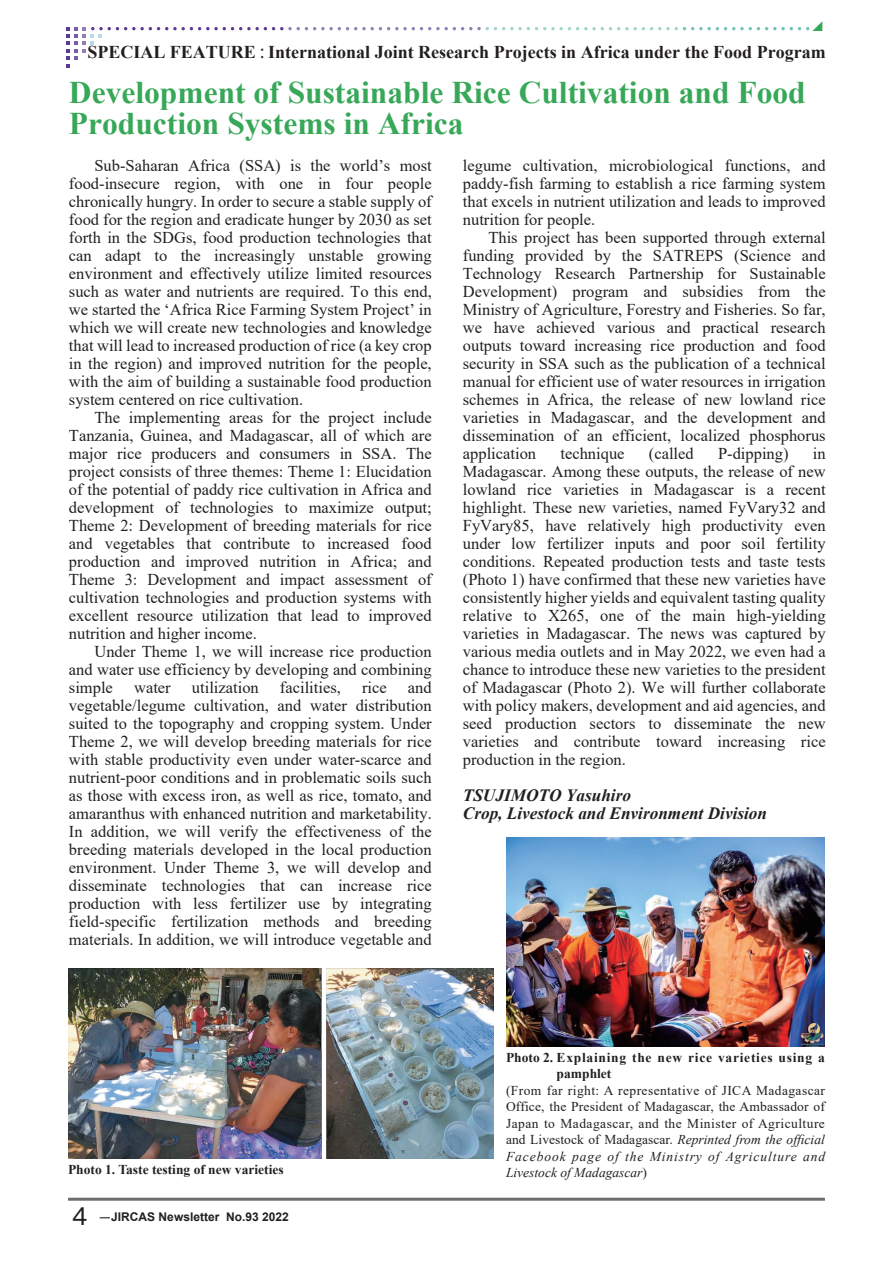
<style>
.page{position:relative;width:893px;height:1263px;background:#fff}
.page>*{position:absolute;margin:0;border:0;box-sizing:border-box;transform-origin:0 0}
.t1{font:700 31.5px/31.5px "Times New Roman";color:#37a858}
.t2{font:700 18px "Times New Roman";color:#231f20}
.t3{font:italic 700 17.25px/18px "Times New Roman";color:#231f20}
.t4{font:16.5px/18px "Times New Roman";color:#231f20;text-align:justify}
.t5{font:13.5px/16.5px "Times New Roman";letter-spacing:.02em;color:#231f20;text-align:justify}
.t6{font:700 13.5px/16.5px "Times New Roman";letter-spacing:.055em;color:#231f20}
.t7{font:700 13.5px "Times New Roman";color:#231f20}
.t8{font:700 12px "Arial";color:#231f20}
.s1{font-family:"Koz Go Pr 6 N";font-weight:400}
.s2{font-family:"Gothic MB101 Pr 6 N";font-weight:400;font-size:22.5px}
.s3{font-family:"Hira Kaku Std N W1";font-weight:400;font-size:22.5px}
.s4{font-style:italic}
</style>
<div class="page">
<svg style="left:66px;top:21px;width:756px;height:47px"></svg>
<hr style="left:68px;top:1198px;width:757px;height:3px;background:#6c6d70">
<img style="left:68px;top:968px;width:253px;height:191px">
<img style="left:506px;top:838px;width:319px;height:208px">
<img style="left:326px;top:968px;width:167px;height:191px">
<p class="t2" style="left:87px;top:39px;width:740px">SPECIAL FEATURE <span class="s1">:</span> International Joint Research Projects in Africa under the Food Program</p>
<h1 class="t1" style="left:69px;top:75px;width:738px">Development of Sustainable Rice Cultivation and Food<br>Production Systems in Africa</h1>
<p class="t4" style="left:69px;top:156px;width:364px;text-indent:25px">Sub-Saharan Africa (SSA) is the world’s most food-insecure region, with one in four people chronically hungry. In order to secure a stable supply of food for the region and eradicate hunger by 2030 as set forth in the SDGs, food production technologies that can adapt to the increasingly unstable growing environment and effectively utilize limited resources such as water and nutrients are required. To this end, we started the ‘Africa Rice Farming System Project’ in which we will create new technologies and knowledge that will lead to increased production of rice (a key crop in the region) and improved nutrition for the people, with the aim of building a sustainable food production system centered on rice cultivation.</p>
<p class="t4" style="left:69px;top:408px;width:364px;text-indent:25px">The implementing areas for the project include Tanzania, Guinea, and Madagascar, all of which are major rice producers and consumers in SSA. The project consists of three themes: Theme 1: Elucidation of the potential of paddy rice cultivation in Africa and development of technologies to maximize output; Theme 2: Development of breeding materials for rice and vegetables that contribute to increased food production and improved nutrition in Africa; and Theme 3: Development and impact assessment of cultivation technologies and production systems with excellent resource utilization that lead to improved nutrition and higher income.</p>
<p class="t4" style="left:69px;top:642px;width:364px;text-indent:25px">Under Theme 1, we will increase rice production and water use efficiency by developing and combining simple</p>
<p class="t4" style="left:69px;top:678px;width:364px;text-indent:339px">and vegetable/legume cultivation, and water distribution suited to the topography and cropping system. Under Theme 2, we will develop breeding materials for rice with stable productivity even under water-scarce and nutrient-poor conditions and in problematic soils such as those with excess iron, as well as rice, tomato, and amaranthus with enhanced nutrition and marketability.<br>In addition, we will verify the effectiveness of the breeding materials developed in the local production environment. Under Theme 3, we will develop and disseminate technologies that can increase rice production with less fertilizer use by integrating field-specific fertilization methods and breeding materials. In addition, we will introduce vegetable and</p>
<p class="t4" style="left:134px;top:678px;width:38px">water</p>
<p class="t4" style="left:192px;top:678px;width:68px">utilization</p>
<p class="t4" style="left:280px;top:678px;width:62px">facilities,</p>
<p class="t4" style="left:362px;top:678px;width:26px">rice</p>
<p class="t4" style="left:463px;top:156px;width:364px">legume cultivation, microbiological functions, and paddy-fish farming to establish a rice farming system that excels in nutrient utilization and leads to improved nutrition for people.</p>
<p class="t4" style="left:463px;top:228px;width:364px;text-indent:25px">This project has been supported through external funding provided by the SATREPS (Science and Technology Research Partnership for Sustainable Development) program and subsidies from the Ministry of Agriculture, Forestry and Fisheries. So far, we have achieved various and practical research outputs toward increasing rice production and food security in SSA such as the publication of a technical manual for efficient use of water resources in irrigation schemes in Africa, the release of new lowland rice varieties in Madagascar, and the development and dissemination of an efficient, localized phosphorus application</p>
<p class="t4" style="left:463px;top:444px;width:364px;text-indent:350px">in Madagascar. Among these outputs, the release of new lowland rice varieties in Madagascar is a recent highlight. These new varieties, named FyVary32 and FyVary85, have relatively high productivity even under low fertilizer inputs and poor soil fertility conditions. Repeated production tests and taste tests (Photo 1) have confirmed that these new varieties have consistently higher yields and equivalent tasting quality relative to X265, one of the main high-yielding varieties in Madagascar. The news was captured by various media outlets and in May 2022, we even had a chance to introduce these new varieties to the president of Madagascar (Photo 2). We will further collaborate with policy makers, development and aid agencies, and seed production sectors to disseminate the new varieties and contribute toward increasing rice production in the region.</p>
<p class="t3" style="left:463px;top:786px;width:306px">TSUJIMOTO Yasuhiro<br>Crop, Livestock and Environment Division</p>
<p class="t4" style="left:560px;top:444px;width:66px">technique</p>
<p class="t4" style="left:649px;top:444px;width:46px">(called</p>
<p class="t4" style="left:718px;top:444px;width:72px">P-dipping)</p>
<p class="t7" style="left:68px;top:1160px;width:217px">Photo 1. Taste testing of new varieties</p>
<p class="t8" style="left:72px;top:1208px;width:218px"><span class="s2">4</span> <span class="s3">-</span>JIRCAS Newsletter No.93 2022</p>
<p class="t6" style="left:557px;top:1048px;width:270px;text-indent:-51px">Photo 2. Explaining the new rice varieties using a pamphlet</p>
<p class="t5" style="left:506px;top:1081px;width:321px">(From far right: A representative of JICA Madagascar Office, the President of Madagascar, the Ambassador of Japan to Madagascar, and the Minister of Agriculture and Livestock of Madagascar. <span class="s4">Reprinted from the official Facebook page of the Ministry of Agriculture and Livestock of Madagascar</span>)</p>
</div>
